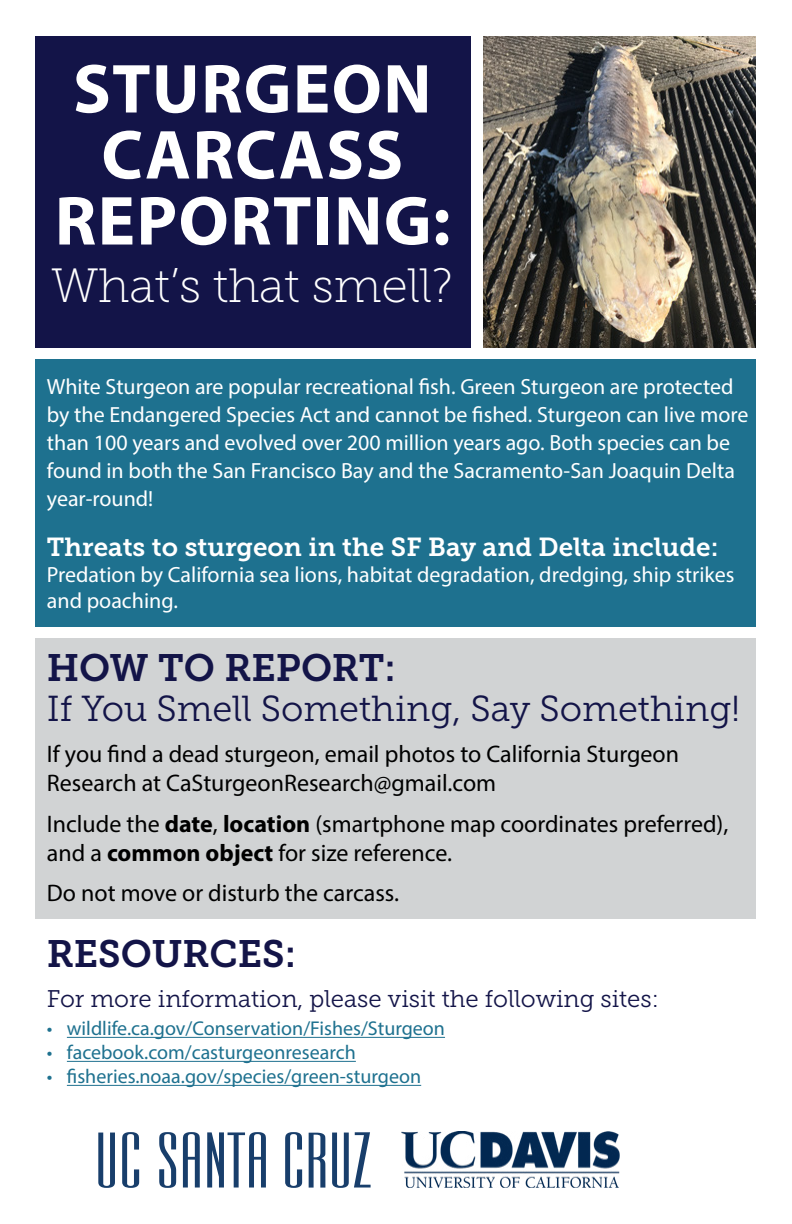
<style>
.page{position:relative;width:792px;height:1224px;background:#fff}
.page>*{position:absolute;margin:0;border:0;box-sizing:border-box;transform-origin:0 0}
.t1{font:700 70px/66px "Myriad Pro";letter-spacing:.02em;color:#fff;text-align:center}
.t2{font:48px "Museo Slab 100";color:#fff}
.t3{font:38px "Museo Slab 700";letter-spacing:-.005em;color:#131448}
.t4{font:36px "Museo Slab 300";color:#131448}
.t5{font:26px "Museo Slab 700";color:#fff}
.t6{font:24px/28.8px "Myriad Pro";color:#000}
.t7{font:24px "Museo Slab 300";color:#131448}
.t8{font:22px/28px "Myriad Pro";color:#fff}
.t9{font:20px "Myriad Pro";color:#1e718f}
.s1{font-weight:700}
</style>
<div class="page">
<div style="left:36px;top:36px;width:435px;height:311px;background:#131448"></div>
<div style="left:36px;top:638px;width:720px;height:281px;background:#d1d3d4"></div>
<hr style="left:67px;top:1037px;width:378px;height:1px;background:#1e718f">
<hr style="left:67px;top:1061px;width:289px;height:1px;background:#1e718f">
<hr style="left:67px;top:1085px;width:354px;height:1px;background:#1e718f">
<div style="left:36px;top:360px;width:720px;height:267px;background:#1e718f"></div>
<img style="left:484px;top:36px;width:272px;height:311px">
<svg style="left:98px;top:1133px;width:17px;height:55px"></svg>
<svg style="left:122px;top:1132px;width:17px;height:56px"></svg>
<svg style="left:159px;top:1132px;width:17px;height:56px"></svg>
<svg style="left:183px;top:1132px;width:17px;height:56px"></svg>
<svg style="left:207px;top:1132px;width:59px;height:56px"></svg>
<svg style="left:285px;top:1132px;width:17px;height:56px"></svg>
<svg style="left:309px;top:1133px;width:16px;height:55px"></svg>
<svg style="left:332px;top:1132px;width:39px;height:56px"></svg>
<img style="left:401px;top:1132px;width:219px;height:56px">
<h1 class="t1" style="left:55px;top:54px;width:397px">STURGEON<br>CARCASS<br>REPORTING:</h1>
<h2 class="t2" style="left:51px;top:260px;width:404px">What’s that smell?</h2>
<p class="t8" style="left:47px;top:373px;width:703px">White Sturgeon are popular recreational fish. Green Sturgeon are protected by the Endangered Species Act and cannot be fished. Sturgeon can live more than 100 years and evolved over 200 million years ago. Both species can be found in both the San Francisco Bay and the Sacramento-San Joaquin Delta year-round!</p>
<p class="t5" style="left:47px;top:532px;width:673px">Threats to sturgeon in the SF Bay and Delta include:</p>
<p class="t8" style="left:47px;top:561px;width:689px;line-height:26.4px">Predation by California sea lions, habitat degradation, dredging, ship strikes and poaching.</p>
<h3 class="t3" style="left:47px;top:647px;width:350px">HOW TO REPORT:</h3>
<h3 class="t4" style="left:47px;top:689px;width:694px">If You Smell Something, Say Something!</h3>
<p class="t6" style="left:47px;top:739px;width:634px">If you find a dead sturgeon, email photos to California Sturgeon<br>Research at CaSturgeonResearch@gmail.com</p>
<p class="t6" style="left:47px;top:809px;width:683px">Include the <span class="s1">date</span>, <span class="s1">location</span> (smartphone map coordinates preferred), and a <span class="s1">common object</span> for size reference.</p>
<p class="t6" style="left:47px;top:879px;width:354px">Do not move or disturb the carcass.</p>
<h3 class="t3" style="left:47px;top:933px;width:251px">RESOURCES:</h3>
<p class="t7" style="left:47px;top:986px;width:614px">For more information, please visit the following sites:</p>
<p class="t9" style="left:47px;top:1016px;width:400px">• wildlife.ca.gov/Conservation/Fishes/Sturgeon</p>
<p class="t9" style="left:47px;top:1040px;width:310px">• facebook.com/casturgeonresearch</p>
<p class="t9" style="left:47px;top:1064px;width:376px">• fisheries.noaa.gov/species/green-sturgeon</p>
</div>
